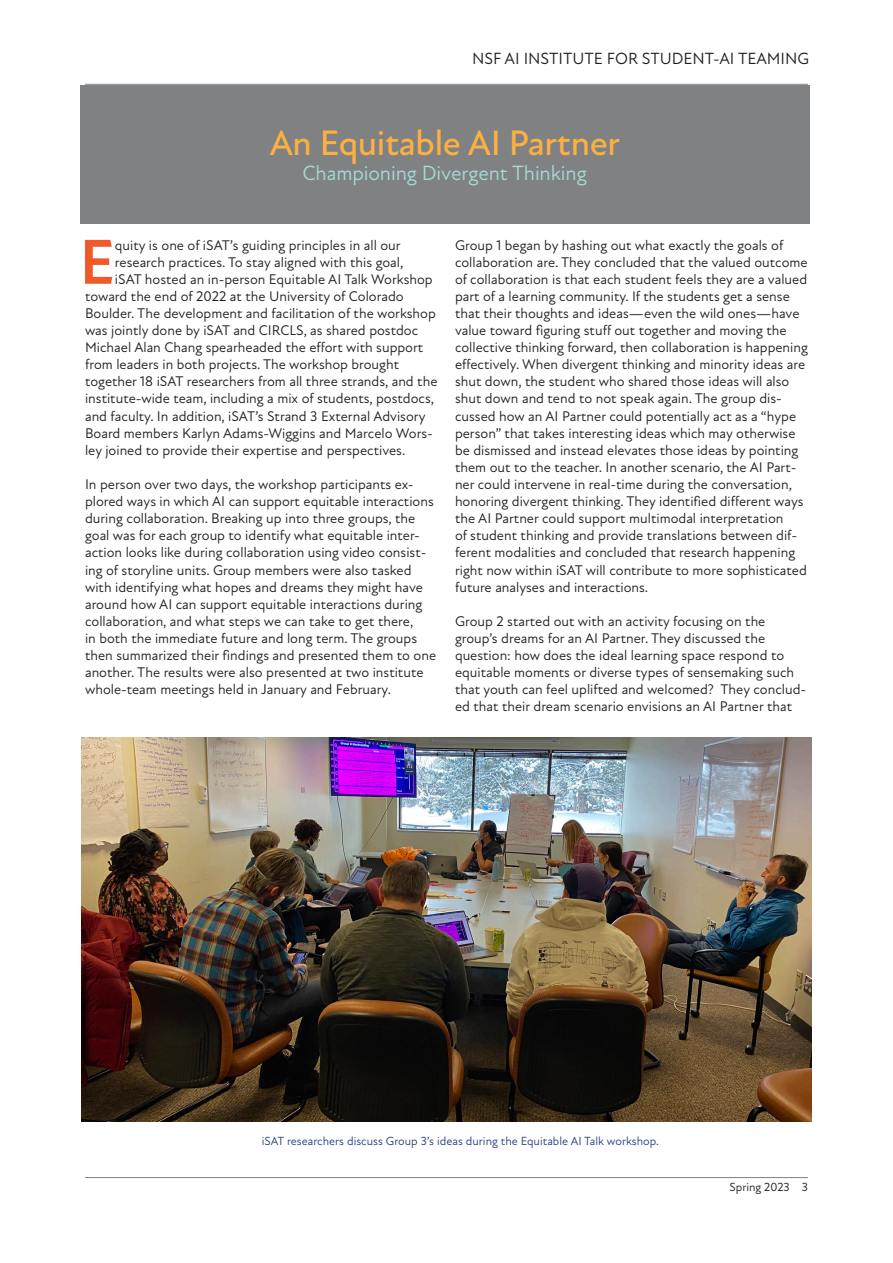
<style>
.page{position:relative;width:893px;height:1263px;background:#fff}
.page>*{position:absolute;margin:0;border:0;box-sizing:border-box;transform-origin:0 0}
.Dropcap{font:700 64.5px "New Atten";color:#f15929}
.Headline{font:500 36px "New Atten";letter-spacing:-.01em;color:#fbb042}
.Intro{font:21px "New Atten";letter-spacing:-.005em;color:#a5dad4}
.t1{font:16.5px "New Atten";color:#231f20}
.Copy_Features___Spot{font:14.25px/17.1px "New Atten";color:#231f20}
.Dropcap-2{font:14.25px "New Atten";color:#231f20}
.Captions{font:12px "New Atten";color:#2c3f7c}
.t2{font:12px "New Atten";color:#231f20}
</style>
<div class="page">
<hr style="left:85px;top:1177px;width:723px;height:1px;background:#808183">
<hr style="left:85px;top:84px;width:723px;height:1px;background:#808183">
<div style="left:80px;top:85px;width:729px;height:138px;background:#808183"></div>
<img style="left:82px;top:738px;width:729px;height:383px">
<p class="t1" style="left:472px;top:49px;width:339px">NSF AI INSTITUTE FOR STUDENT-AI TEAMING</p>
<p class="Headline" style="left:270px;top:122px;width:352px">An Equitable AI Partner</p>
<p class="Intro" style="left:302px;top:161px;width:286px">Championing Divergent Thinking</p>
<p class="Dropcap" style="left:79px;top:224px;width:37px">E</p>
<p class="Dropcap-2" style="left:115px;top:236px;width:287px">quity is one of iSAT’s guiding principles in all our</p>
<p class="Dropcap-2" style="left:115px;top:253px;width:290px">research practices. To stay aligned with this goal,</p>
<p class="Dropcap-2" style="left:115px;top:271px;width:319px">iSAT hosted an in-person Equitable AI Talk Workshop</p>
<p class="Dropcap-2" style="left:85px;top:288px;width:320px">toward the end of 2022 at the University of Colorado</p>
<p class="Dropcap-2" style="left:85px;top:305px;width:352px">Boulder. The development and facilitation of the workshop</p>
<p class="Dropcap-2" style="left:85px;top:322px;width:335px">was jointly done by iSAT and CIRCLS, as shared postdoc</p>
<p class="Dropcap-2" style="left:85px;top:339px;width:340px">Michael Alan Chang spearheaded the effort with support</p>
<p class="Dropcap-2" style="left:85px;top:356px;width:316px">from leaders in both projects. The workshop brought</p>
<p class="Dropcap-2" style="left:85px;top:373px;width:354px">together 18 iSAT researchers from all three strands, and the</p>
<p class="Dropcap-2" style="left:85px;top:390px;width:351px">institute-wide team, including a mix of students, postdocs,</p>
<p class="Dropcap-2" style="left:85px;top:407px;width:342px">and faculty. In addition, iSAT’s Strand 3 External Advisory</p>
<p class="Dropcap-2" style="left:85px;top:424px;width:349px">Board members Karlyn Adams-Wiggins and Marcelo Wors-</p>
<p class="Dropcap-2" style="left:85px;top:442px;width:322px">ley joined to provide their expertise and perspectives.</p>
<p class="Copy_Features___Spot" style="left:85px;top:476px;width:353px">In person over two days, the workshop participants ex&shy;plored ways in which AI can support equitable interactions during collaboration. Breaking up into three groups, the goal was for each group to identify what equitable inter&shy;action looks like during collaboration using video consist&shy;ing of storyline units. Group members were also tasked with identifying what hopes and dreams they might have around how AI can support equitable interactions during collaboration, and what steps we can take to get there,<br>in both the immediate future and long term. The groups then summarized their findings and presented them to one another. The results were also presented at two institute whole-team meetings held in January and February.</p>
<p class="Copy_Features___Spot" style="left:455px;top:236px;width:354px">Group 1 began by hashing out what exactly the goals of collaboration are. They concluded that the valued outcome of collaboration is that each student feels they are a valued part of a learning community. If the students get a sense that their thoughts and ideas—even the wild ones—have value toward figuring stuff out together and moving the collective thinking forward, then collaboration is happening effectively. When divergent thinking and minority ideas are shut down, the student who shared those ideas will also shut down and tend to not speak again. The group dis&shy;cussed how an AI Partner could potentially act as a “hype person” that takes interesting ideas which may otherwise be dismissed and instead elevates those ideas by pointing them out to the teacher. In another scenario, the AI Part&shy;ner could intervene in real-time during the conversation, honoring divergent thinking. They identified different ways the AI Partner could support multimodal interpretation<br>of student thinking and provide translations between dif&shy;ferent modalities and concluded that research happening right now within iSAT will contribute to more sophisticated future analyses and interactions.</p>
<p class="Copy_Features___Spot" style="left:455px;top:613px;width:353px">Group 2 started out with an activity focusing on the group’s dreams for an AI Partner. They discussed the question: how does the ideal learning space respond to equitable moments or diverse types of sensemaking such that youth can feel uplifted and welcomed? They conclud&shy;ed that their dream scenario envisions an AI Partner that</p>
<p class="Captions" style="left:262px;top:1134px;width:399px">iSAT researchers discuss Group 3’s ideas during the Equitable AI Talk workshop.</p>
<p class="t2" style="left:729px;top:1180px;width:80px">Spring 2023 3</p>
</div>
